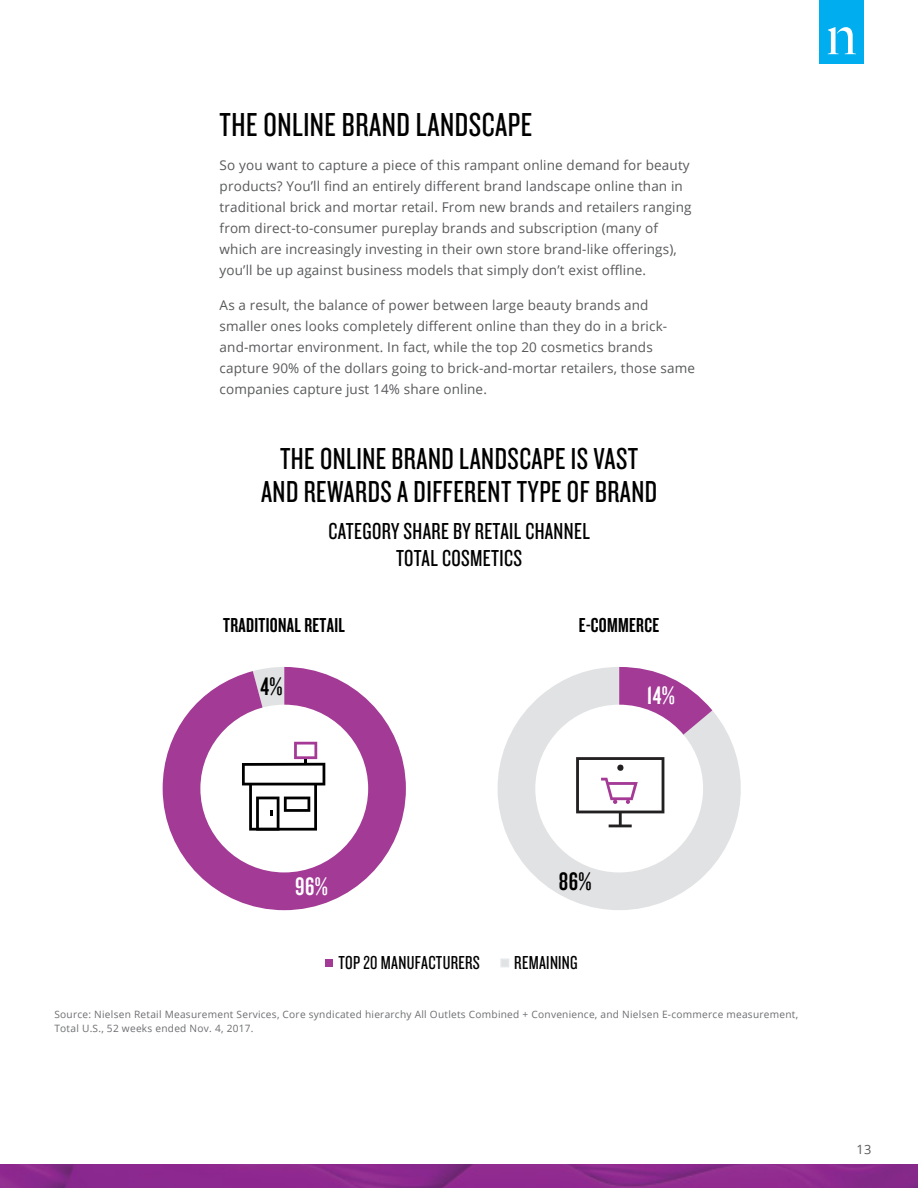
<style>
.page{position:relative;width:918px;height:1188px;background:#fff}
.page>*{position:absolute;margin:0;border:0;box-sizing:border-box;transform-origin:0 0}
.t1{font:34.5px "Knockout 28 Junior Feathrwt";letter-spacing:.015em;color:#000}
.t2{font:31.5px/33px "Knockout 28 Junior Feathrwt";letter-spacing:.015em;color:#000;text-align:center}
.t3{font:26.25px "Knockout 48 Featherweight";color:#fff}
.t4{font:26.25px "Knockout 48 Featherweight";color:#000}
.t5{font:24px/27px "Knockout 28 Junior Feathrwt";letter-spacing:.015em;color:#000;text-align:center}
.t6{font:21px "Knockout 48 Featherweight";letter-spacing:.015em;color:#000}
.t7{font:19.5px "Knockout 28 Junior Feathrwt";letter-spacing:.015em;color:#000}
.t8{font:13.5px/21px "Open Sans";letter-spacing:.01em;color:#58595b}
.t9{font:12.75px "Open Sans";color:#58595b}
.t10{font:10.2px/13.5px "Open Sans";letter-spacing:.025em;color:#6d6e71}
</style>
<div class="page">
<div style="left:820px;top:0;width:44px;height:63px;background:#00aeef"></div>
<svg style="left:828px;top:27px;width:28px;height:27px"></svg>
<img style="left:0;top:1164px;width:918px;height:24px">
<div style="left:325px;top:959px;width:8px;height:8px;background:#a33a95"></div>
<div style="left:501px;top:959px;width:8px;height:8px;background:#e1e2e3"></div>
<div style="left:500px;top:959px;width:9px;height:8px;border:2px solid #e4e8eb"></div>
<svg style="left:163px;top:674px;width:243px;height:236px;fill:#a33a95"></svg>
<div style="left:200px;top:705px;width:168px;height:167px;background:#fff;border-radius:50%"></div>
<svg style="left:497px;top:675px;width:244px;height:235px;fill:#e1e2e3"></svg>
<div style="left:535px;top:705px;width:168px;height:167px;background:#fff;border-radius:50%"></div>
<svg style="left:576px;top:667px;width:136px;height:160px"></svg>
<svg style="left:242px;top:667px;width:83px;height:164px"></svg>
<h1 class="t1" style="left:220px;top:103px;width:314px">THE ONLINE BRAND LANDSCAPE</h1>
<p class="t8" style="left:220px;top:154px;width:473px">So you want to capture a piece of this rampant online demand for beauty products? You’ll find an entirely different brand landscape online than in traditional brick and mortar retail. From new brands and retailers ranging from direct-to-consumer pureplay brands and subscription (many of which are increasingly investing in their own store brand-like offerings), you’ll be up against business models that simply don’t exist offline.</p>
<p class="t8" style="left:220px;top:294px;width:477px">As a result, the balance of power between large beauty brands and smaller ones looks completely different online than they do in a brick&shy;and-mortar environment. In fact, while the top 20 cosmetics brands capture 90% of the dollars going to brick-and-mortar retailers, those same companies capture just 14% share online.</p>
<h2 class="t2" style="left:261px;top:441px;width:398px">THE ONLINE BRAND LANDSCAPE IS VAST<br>AND REWARDS A DIFFERENT TYPE OF BRAND</h2>
<h3 class="t5" style="left:328px;top:517px;width:263px">CATEGORY SHARE BY RETAIL CHANNEL<br>TOTAL COSMETICS</h3>
<h3 class="t6" style="left:223px;top:613px;width:123px">TRADITIONAL RETAIL</h3>
<h3 class="t4" style="left:261px;top:670px;width:24px">4%</h3>
<h3 class="t6" style="left:579px;top:613px;width:82px">E-COMMERCE</h3>
<h3 class="t3" style="left:647px;top:679px;width:30px">14%</h3>
<h3 class="t3" style="left:295px;top:871px;width:34px">96%</h3>
<h3 class="t4" style="left:559px;top:865px;width:34px">86%</h3>
<h3 class="t7" style="left:338px;top:950px;width:143px">TOP 20 MANUFACTURERS</h3>
<h3 class="t7" style="left:514px;top:950px;width:65px">REMAINING</h3>
<p class="t10" style="left:54px;top:1008px;width:745px">Source: Nielsen Retail Measurement Services, Core syndicated hierarchy All Outlets Combined + Convenience, and Nielsen E-commerce measurement,<br>Total U.S., 52 weeks ended Nov. 4, 2017.</p>
<p class="t9" style="left:856px;top:1141px;width:16px">13</p>
</div>
